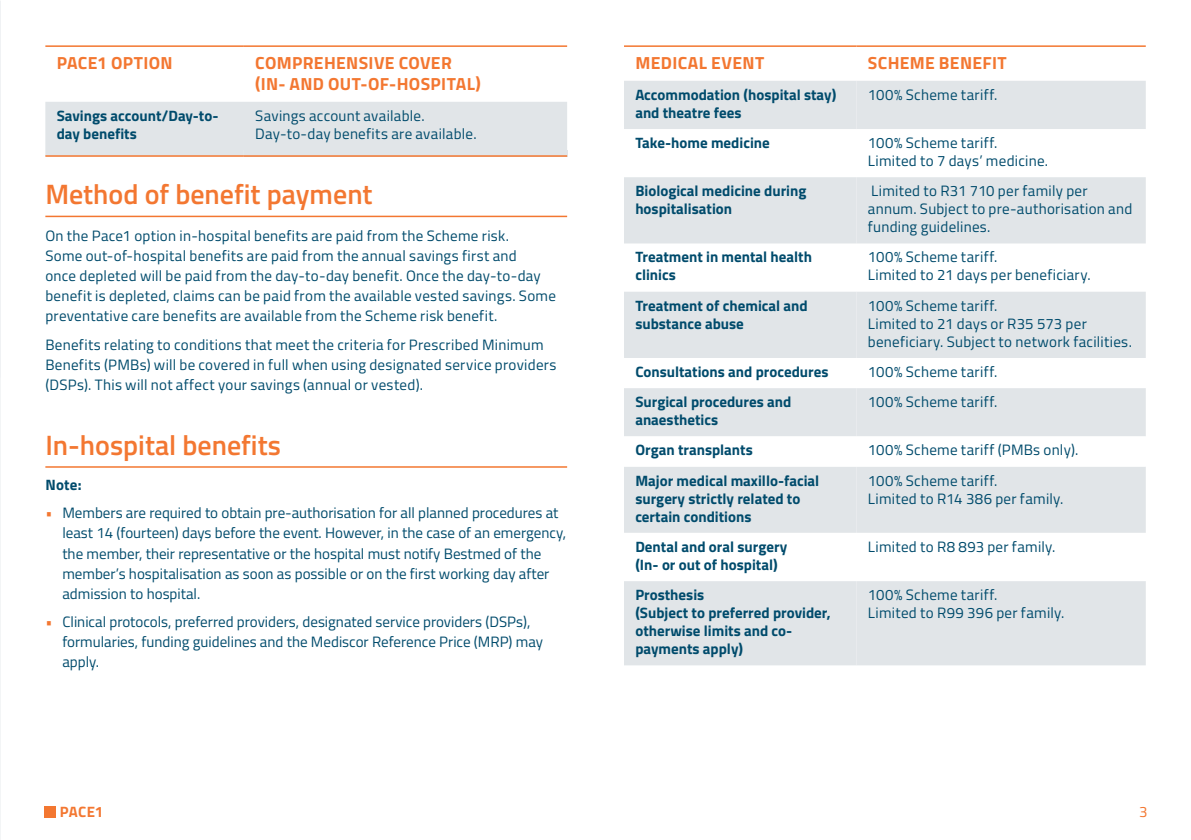
<style>
.page{position:relative;width:1191px;height:840px;background:#fff}
.page>*{position:absolute;margin:0;border:0;box-sizing:border-box;transform-origin:0 0}
.t1{font:600 28px "Titillium Web";color:#f37731}
.TABLE_H1{font:700 17.6px "Titillium Web";letter-spacing:.02em;color:#f37731}
.BODY{font:15px/20px "Titillium Web";letter-spacing:.01em;color:#004b6c}
.TABLE_BODY{font:15px/18px "Titillium Web";letter-spacing:.02em;color:#004b6c}
.TABLE_Highlight{font:700 15px/18px "Titillium Web";color:#004b6c}
.t2{font:700 15px "Titillium Web";letter-spacing:.015em;color:#f37731}
.HIGHLIGHT{font:700 15px "Titillium Web";color:#004b6c}
.t3{font:15px "Titillium Web";color:#f37731}
.s1{color:#f37731}
</style>
<div class="page">
<div style="left:45px;top:805px;width:11px;height:11px;background:#f37731"></div>
<img style="left:0;top:0;width:1px;height:839px">
<hr style="left:45px;top:215px;width:522px;height:2px;background:#f37731">
<hr style="left:45px;top:466px;width:522px;height:1px;background:#f37731">
<svg style="left:624px;top:81px;width:232px;height:584px;fill:#e1e5e8"></svg>
<svg style="left:856px;top:81px;width:289px;height:584px;fill:#e1e5e8"></svg>
<svg style="left:624px;top:436px;width:521px;height:144px"></svg>
<hr style="left:624px;top:45px;width:232px;height:2px;background:#f37731">
<hr style="left:856px;top:45px;width:289px;height:2px;background:#f37731">
<div style="left:45px;top:102px;width:522px;height:53px;background:#e1e5e8"></div>
<div style="left:244px;top:150px;width:323px;height:6px;background:#e1e5e8"></div>
<hr style="left:45px;top:45px;width:199px;height:2px;background:#f37731">
<hr style="left:244px;top:45px;width:323px;height:2px;background:#f37731">
<hr style="left:45px;top:155px;width:199px;height:2px;background:#f37731">
<hr style="left:244px;top:155px;width:323px;height:2px;background:#f37731">
<p class="TABLE_H1" style="left:57px;top:50px;width:117px">PACE1 OPTION</p>
<p class="TABLE_H1" style="left:255px;top:50px;width:198px">COMPREHENSIVE COVER</p>
<p class="TABLE_H1" style="left:255px;top:71px;width:227px">(IN- AND OUT-OF-HOSPITAL)</p>
<p class="TABLE_Highlight" style="left:57px;top:105px;width:163px">Savings account/Day-to&shy;day benefits</p>
<p class="TABLE_BODY" style="left:255px;top:106px;width:171px">Savings account available.</p>
<p class="TABLE_BODY" style="left:255px;top:124px;width:223px">Day-to-day benefits are available.</p>
<h1 class="t1" style="left:45px;top:173px;width:329px">Method of benefit payment</h1>
<p class="BODY" style="left:45px;top:225px;width:512px">On the Pace1 option in-hospital benefits are paid from the Scheme risk.<br>Some out-of-hospital benefits are paid from the annual savings first and<br>once depleted will be paid from the day-to-day benefit. Once the day-to-day benefit is depleted, claims can be paid from the available vested savings. Some preventative care benefits are available from the Scheme risk benefit.</p>
<p class="BODY" style="left:45px;top:334px;width:513px">Benefits relating to conditions that meet the criteria for Prescribed Minimum<br>Benefits (PMBs) will be covered in full when using designated service providers (DSPs). This will not affect your savings (annual or vested).</p>
<h1 class="t1" style="left:45px;top:424px;width:237px">In-hospital benefits</h1>
<p class="HIGHLIGHT" style="left:45px;top:473px;width:38px">Note:</p>
<p class="BODY" style="left:62px;top:502px;width:505px;text-indent:-17px"><span class="s1">•</span> Members are required to obtain pre-authorisation for all planned procedures at least 14 (fourteen) days before the event. However, in the case of an emergency, the member, their representative or the hospital must notify Bestmed of the member’s hospitalisation as soon as possible or on the first working day after admission to hospital.</p>
<p class="BODY" style="left:62px;top:610px;width:482px;text-indent:-17px"><span class="s1">•</span> Clinical protocols, preferred providers, designated service providers (DSPs), formularies, funding guidelines and the Mediscor Reference Price (MRP) may apply.</p>
<p class="TABLE_H1" style="left:635px;top:50px;width:130px">MEDICAL EVENT</p>
<p class="TABLE_H1" style="left:868px;top:50px;width:140px">SCHEME BENEFIT</p>
<p class="TABLE_Highlight" style="left:635px;top:84px;width:202px">Accommodation (hospital stay) and theatre fees</p>
<p class="TABLE_BODY" style="left:868px;top:85px;width:131px">100% Scheme tariff.</p>
<p class="TABLE_Highlight" style="left:635px;top:133px;width:136px">Take-home medicine</p>
<p class="TABLE_BODY" style="left:868px;top:133px;width:131px">100% Scheme tariff.</p>
<p class="TABLE_BODY" style="left:868px;top:151px;width:182px">Limited to 7 days’ medicine.</p>
<p class="TABLE_Highlight" style="left:635px;top:181px;width:173px">Biological medicine during hospitalisation</p>
<p class="TABLE_BODY" style="left:868px;top:181px;width:266px">Limited to R31 710 per family per annum. Subject to pre-authorisation and funding guidelines.</p>
<p class="TABLE_Highlight" style="left:635px;top:247px;width:178px">Treatment in mental health clinics</p>
<p class="TABLE_BODY" style="left:868px;top:247px;width:131px">100% Scheme tariff.</p>
<p class="TABLE_BODY" style="left:868px;top:265px;width:224px">Limited to 21 days per beneficiary.</p>
<p class="TABLE_Highlight" style="left:635px;top:295px;width:174px">Treatment of chemical and substance abuse</p>
<p class="TABLE_BODY" style="left:868px;top:295px;width:131px">100% Scheme tariff.</p>
<p class="TABLE_BODY" style="left:868px;top:313px;width:265px">Limited to 21 days or R35 573 per beneficiary. Subject to network facilities.</p>
<p class="TABLE_Highlight" style="left:635px;top:361px;width:195px">Consultations and procedures</p>
<p class="TABLE_BODY" style="left:868px;top:361px;width:131px">100% Scheme tariff.</p>
<p class="TABLE_Highlight" style="left:635px;top:392px;width:157px">Surgical procedures and anaesthetics</p>
<p class="TABLE_BODY" style="left:868px;top:392px;width:131px">100% Scheme tariff.</p>
<p class="TABLE_Highlight" style="left:635px;top:440px;width:119px">Organ transplants</p>
<p class="TABLE_BODY" style="left:868px;top:440px;width:212px">100% Scheme tariff (PMBs only).</p>
<p class="TABLE_Highlight" style="left:635px;top:470px;width:185px">Major medical maxillo-facial surgery strictly related to certain conditions</p>
<p class="TABLE_BODY" style="left:868px;top:470px;width:131px">100% Scheme tariff.</p>
<p class="TABLE_BODY" style="left:868px;top:488px;width:197px">Limited to R14 386 per family.</p>
<p class="TABLE_Highlight" style="left:635px;top:536px;width:153px">Dental and oral surgery</p>
<p class="TABLE_Highlight" style="left:635px;top:554px;width:144px">(In- or out of hospital)</p>
<p class="TABLE_BODY" style="left:868px;top:536px;width:189px">Limited to R8 893 per family.</p>
<p class="TABLE_Highlight" style="left:635px;top:584px;width:197px">Prosthesis<br>(Subject to preferred provider, otherwise limits and co&shy;payments apply)</p>
<p class="TABLE_BODY" style="left:868px;top:584px;width:131px">100% Scheme tariff.</p>
<p class="TABLE_BODY" style="left:868px;top:602px;width:198px">Limited to R99 396 per family.</p>
<p class="t2" style="left:60px;top:800px;width:45px">PACE1</p>
<p class="t3" style="left:1139px;top:799px;width:10px">3</p>
</div>
